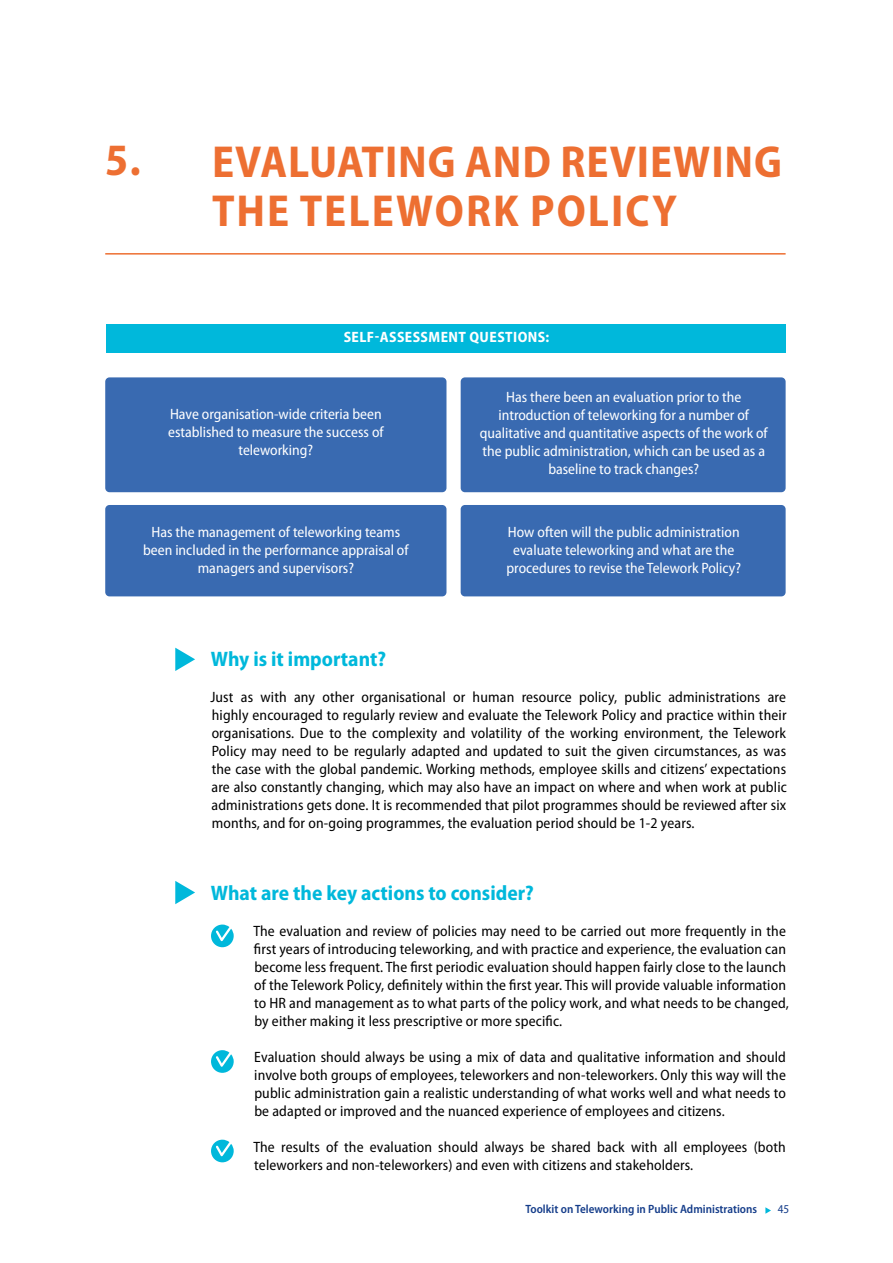
<style>
.page{position:relative;width:893px;height:1263px;background:#fff}
.page>*{position:absolute;margin:0;border:0;box-sizing:border-box;transform-origin:0 0}
.t1{font:700 semi-condensed 45px/49.5px "Myriad Pro";letter-spacing:.025em;color:#ed6f32}
.t2{font:700 semi-condensed 21px "Myriad Pro";color:#00b8db}
.t3{font:semi-condensed 15px/18px "Myriad Pro";letter-spacing:.01em;color:#000;text-align:justify}
.t4{font:semi-condensed 15px/18px "Myriad Pro";color:#fff;text-align:center}
.t5{font:700 semi-condensed 15px "Myriad Pro";letter-spacing:.03em;color:#fff}
.t6{font:600 semi-condensed 12px "Myriad Pro";color:#153d8a}
.t7{font:semi-condensed 12px "Myriad Pro";color:#153d8a}
</style>
<div class="page">
<svg style="left:765px;top:1207px;width:6px;height:7px"></svg>
<hr style="left:105px;top:253px;width:681px;height:2px;background:#ed6f32">
<div style="left:106px;top:324px;width:680px;height:29px;background:#00b8db"></div>
<div style="left:105px;top:377px;width:341px;height:115px;background:#396ab1;border-radius:4px"></div>
<div style="left:105px;top:505px;width:341px;height:91px;background:#396ab1;border-radius:4px"></div>
<div style="left:461px;top:377px;width:325px;height:115px;background:#396ab1;border-radius:4px"></div>
<div style="left:461px;top:505px;width:325px;height:91px;background:#396ab1;border-radius:4px"></div>
<svg style="left:175px;top:648px;width:20px;height:23px"></svg>
<svg style="left:175px;top:881px;width:20px;height:23px"></svg>
<svg style="left:211px;top:924px;width:23px;height:23px"></svg>
<svg style="left:211px;top:1050px;width:23px;height:23px"></svg>
<svg style="left:211px;top:1140px;width:23px;height:22px"></svg>
<h1 class="t1" style="left:105px;top:136px;width:37px">5.</h1>
<h1 class="t1" style="left:212px;top:137px;width:572px">EVALUATING AND REVIEWING<br>THE TELEWORK POLICY</h1>
<p class="t5" style="left:344px;top:329px;width:207px">SELF-ASSESSMENT QUESTIONS:</p>
<p class="t4" style="left:168px;top:406px;width:217px">Have organisation-wide criteria been established to measure the success of teleworking?</p>
<p class="t4" style="left:480px;top:388px;width:289px">Has there been an evaluation prior to the introduction of teleworking for a number of qualitative and quantitative aspects of the work of the public administration, which can be used as a baseline to track changes?</p>
<p class="t4" style="left:143px;top:523px;width:267px">Has the management of teleworking teams been included in the performance appraisal of managers and supervisors?</p>
<p class="t4" style="left:506px;top:523px;width:236px">How often will the public administration evaluate teleworking and what are the procedures to revise the Telework Policy?</p>
<h2 class="t2" style="left:211px;top:647px;width:177px">Why is it important?</h2>
<p class="t3" style="left:210px;top:688px;width:578px">Just as with any other organisational or human resource policy, public administrations are highly encouraged to regularly review and evaluate the Telework Policy and practice within their organisations. Due to the complexity and volatility of the working environment, the Telework Policy may need to be regularly adapted and updated to suit the given circumstances, as was the case with the global pandemic. Working methods, employee skills and citizens’ expectations are also constantly changing, which may also have an impact on where and when work at public administrations gets done. It is recommended that pilot programmes should be reviewed after six months, and for on-going programmes, the evaluation period should be 1-2 years.</p>
<h2 class="t2" style="left:211px;top:881px;width:324px">What are the key actions to consider?</h2>
<p class="t3" style="left:253px;top:922px;width:537px;text-align:left">The evaluation and review of policies may need to be carried out more frequently in the first years of introducing teleworking, and with practice and experience, the evaluation can become less frequent. The first periodic evaluation should happen fairly close to the launch of the Telework Policy, definitely within the first year. This will provide valuable information to HR and management as to what parts of the policy work, and what needs to be changed, by either making it less prescriptive or more specific.</p>
<p class="t3" style="left:254px;top:1048px;width:533px">Evaluation should always be using a mix of data and qualitative information and should involve both groups of employees, teleworkers and non-teleworkers. Only this way will the public administration gain a realistic understanding of what works well and what needs to be adapted or improved and the nuanced experience of employees and citizens.</p>
<p class="t3" style="left:253px;top:1138px;width:534px">The results of the evaluation should always be shared back with all employees (both teleworkers and non-teleworkers) and even with citizens and stakeholders.</p>
<p class="t6" style="left:526px;top:1202px;width:233px">Toolkit on Teleworking in Public Administrations</p>
<p class="t7" style="left:778px;top:1202px;width:13px">45</p>
</div>
